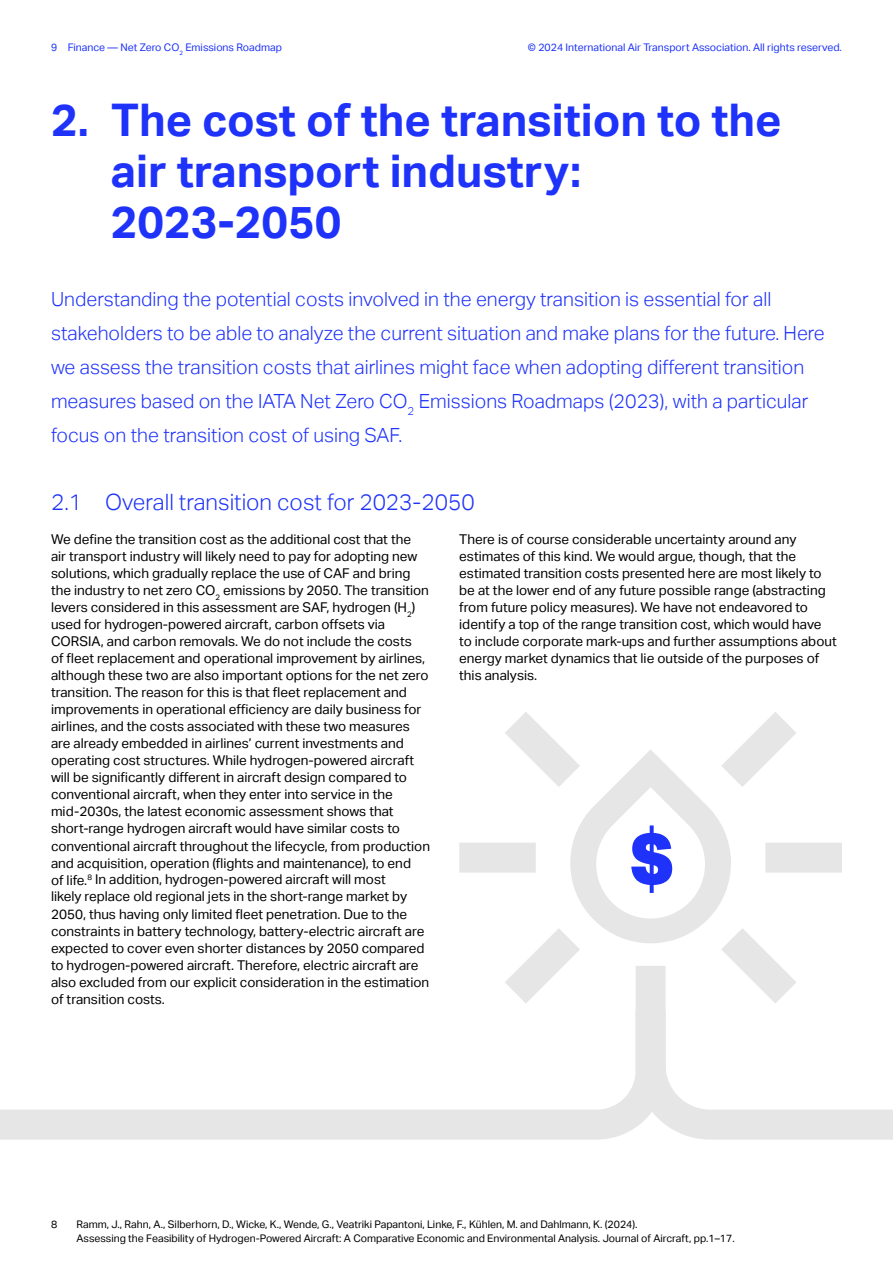
<style>
.page{position:relative;width:893px;height:1263px;background:#fff}
.page>*{position:absolute;margin:0;border:0;box-sizing:border-box;transform-origin:0 0}
.t1{font:700 45px/51px "Aktiv Grotesk";color:#1e32fa}
.t2{font:300 22.5px "Aktiv Grotesk";color:#1e32fa}
.t3{font:300 19.5px/34px "Aktiv Grotesk";color:#1e32fa}
.t4{font:13.5px/17px "Aktiv Grotesk";color:#000}
.t5{font:10.5px/13.5px "Aktiv Grotesk";color:#000}
.t6{font:10.5px "Aktiv Grotesk";color:#1e32fa}
</style>
<div class="page">
<div style="left:459px;top:843px;width:77px;height:30px;background:#e6e6e6"></div>
<div style="left:765px;top:843px;width:77px;height:30px;background:#e6e6e6"></div>
<svg style="left:505px;top:712px;width:291px;height:269px"></svg>
<svg style="left:0;top:981px;width:621px;height:159px"></svg>
<svg style="left:621px;top:936px;width:272px;height:204px"></svg>
<p class="t6" style="left:51px;top:41px;width:232px">9 Finance — Net Zero CO<sub>2</sub> Emissions Roadmap</p>
<p class="t6" style="left:528px;top:41px;width:315px">© 2024 International Air Transport Association. All rights reserved.</p>
<h1 class="t1" style="left:111px;top:95px;width:672px;text-indent:-60px">2. The cost of the transition to the air transport industry:<br>2023-2050</h1>
<p class="t3" style="left:51px;top:282px;width:775px">Understanding the potential costs involved in the energy transition is essential for all stakeholders to be able to analyze the current situation and make plans for the future. Here we assess the transition costs that airlines might face when adopting different transition measures based on the IATA Net Zero CO<sub>2</sub> Emissions Roadmaps (2023), with a particular focus on the transition cost of using SAF.</p>
<h2 class="t2" style="left:51px;top:489px;width:425px">2.1 Overall transition cost for 2023-2050</h2>
<p class="t4" style="left:51px;top:531px;width:381px">We define the transition cost as the additional cost that the<br>air transport industry will likely need to pay for adopting new solutions, which gradually replace the use of CAF and bring the industry to net zero CO<sub>2</sub> emissions by 2050. The transition levers considered in this assessment are SAF, hydrogen (H<sub>2</sub>) used for hydrogen-powered aircraft, carbon offsets via CORSIA, and carbon removals. We do not include the costs<br>of fleet replacement and operational improvement by airlines, although these two are also important options for the net zero transition. The reason for this is that fleet replacement and improvements in operational efficiency are daily business for airlines, and the costs associated with these two measures are already embedded in airlines’ current investments and operating cost structures. While hydrogen-powered aircraft will be significantly different in aircraft design compared to conventional aircraft, when they enter into service in the mid-2030s, the latest economic assessment shows that short-range hydrogen aircraft would have similar costs to conventional aircraft throughout the lifecycle, from production and acquisition, operation (flights and maintenance), to end<br>of life.<sup>8</sup> In addition, hydrogen-powered aircraft will most<br>likely replace old regional jets in the short-range market by 2050, thus having only limited fleet penetration. Due to the constraints in battery technology, battery-electric aircraft are expected to cover even shorter distances by 2050 compared to hydrogen-powered aircraft. Therefore, electric aircraft are also excluded from our explicit consideration in the estimation of transition costs.</p>
<p class="t4" style="left:459px;top:531px;width:379px">There is of course considerable uncertainty around any estimates of this kind. We would argue, though, that the estimated transition costs presented here are most likely to be at the lower end of any future possible range (abstracting from future policy measures). We have not endeavored to identify a top of the range transition cost, which would have to include corporate mark-ups and further assumptions about energy market dynamics that lie outside of the purposes of this analysis.</p>
<p class="t5" style="left:51px;top:1218px;width:8px">8</p>
<p class="t5" style="left:77px;top:1218px;width:660px">Ramm, J., Rahn, A., Silberhorn, D., Wicke, K., Wende, G., Veatriki Papantoni, Linke, F., Kühlen, M. and Dahlmann, K. (2024).<br>Assessing the Feasibility of Hydrogen-Powered Aircraft: A Comparative Economic and Environmental Analysis. Journal of Aircraft, pp.1–17.</p>
</div>
